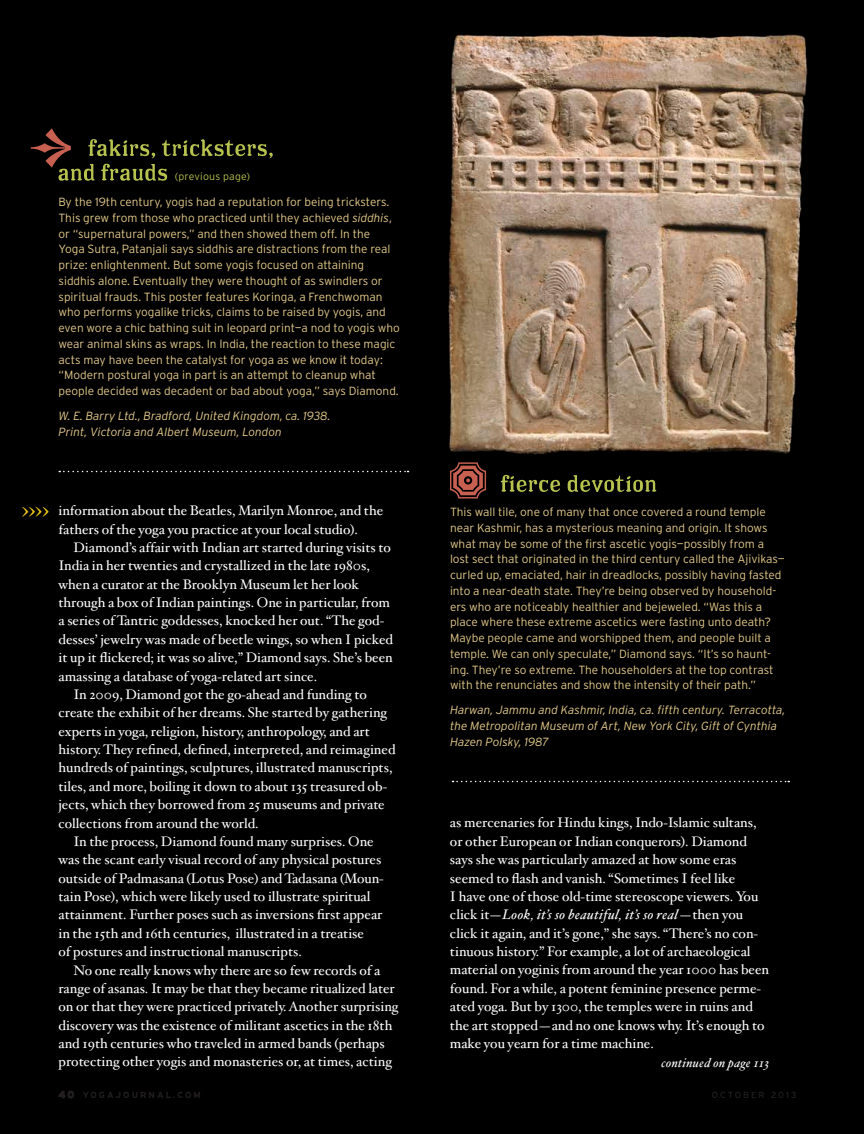
<style>
.page{position:relative;width:864px;height:1134px;background:#fff}
.page>*{position:absolute;margin:0;border:0;box-sizing:border-box;transform-origin:0 0}
.t1{font:700 19.5px "Village";color:#f2ce1d}
.t2{font:13.8px/18.3px "Hoefler Text";color:#fff}
.t3{font:italic 12.75px "Hoefler Text";letter-spacing:.025em;color:#fff}
.t4{font:300 11.85px/15.8px "Interstate";color:#e2c88a}
.t5{font:italic 300 11.85px/15.8px "Interstate";color:#e2c88a}
.t6{font:300 10.5px "Interstate";letter-spacing:.02em;color:#b7c24f}
.t7{font:700 8.85px "Interstate";letter-spacing:.225em;color:#231f20}
.t8{font:8.85px "Interstate";letter-spacing:.225em;color:#231f20}
.s1{font-style:italic}
.s2{font-size:9.75px}
</style>
<div class="page">
<img style="left:0;top:0;width:864px;height:1134px">
<svg style="left:59px;top:471px;width:350px;height:1px"></svg>
<svg style="left:453px;top:781px;width:336px;height:1px"></svg>
<svg style="left:501px;top:475px;width:155px;height:17px"></svg>
<svg style="left:450px;top:462px;width:36px;height:36px"></svg>
<svg style="left:31px;top:128px;width:242px;height:53px"></svg>
<svg style="left:59px;top:1091px;width:15px;height:7px"></svg>
<p class="t6" style="left:175px;top:171px;width:77px">(previous page)</p>
<p class="t4" style="left:58px;top:194px;width:343px">By the 19th century, yogis had a reputation for being tricksters.<br>This grew from those who practiced until they achieved <span class="s1">siddhis</span>, or “supernatural powers,” and then showed them off. In the<br>Yoga Sutra, Patanjali says siddhis are distractions from the real prize: enlightenment. But some yogis focused on attaining siddhis alone. Eventually they were thought of as swindlers or spiritual frauds. This poster features Koringa, a Frenchwoman who performs yogalike tricks, claims to be raised by yogis, and even wore a chic bathing suit in leopard print—a nod to yogis who wear animal skins as wraps. In India, the reaction to these magic acts may have been the catalyst for yoga as we know it today: “Modern postural yoga in part is an attempt to cleanup what people decided was decadent or bad about yoga,” says Diamond.</p>
<p class="t5" style="left:58px;top:408px;width:274px">W. E. Barry Ltd., Bradford, United Kingdom, ca. 1938.<br>Print, Victoria and Albert Museum, London</p>
<h1 class="t1" style="left:22px;top:499px;width:29px">&gt;&gt;&gt;&gt;</h1>
<p class="t2" style="left:58px;top:502px;width:326px">information about the Beatles, Marilyn Monroe, and the fathers of the yoga you practice at your local studio).</p>
<p class="t2" style="left:73px;top:539px;width:319px">Diamond’s affair with Indian art started during visits to</p>
<p class="t2" style="left:58px;top:557px;width:313px">India in her twenties and crystallized in the late 1980s,</p>
<p class="t2" style="left:58px;top:575px;width:302px">when a curator at the Brooklyn Museum let her look</p>
<p class="t2" style="left:58px;top:594px;width:333px">through a box of Indian paintings. One in particular, from</p>
<p class="t2" style="left:58px;top:612px;width:327px">a series of Tantric goddesses, knocked her out. “The god-</p>
<p class="t2" style="left:58px;top:631px;width:336px">desses’ jewelry was made of beetle wings, so when I picked</p>
<p class="t2" style="left:58px;top:649px;width:336px">it up it flickered; it was so alive,” Diamond says. She’s been</p>
<p class="t2" style="left:58px;top:667px;width:260px">amassing a database of yoga-related art since.</p>
<p class="t2" style="left:73px;top:686px;width:295px">In 2009, Diamond got the go-ahead and funding to</p>
<p class="t2" style="left:58px;top:704px;width:330px">create the exhibit of her dreams. She started by gathering</p>
<p class="t2" style="left:58px;top:722px;width:313px">experts in yoga, religion, history, anthropology, and art</p>
<p class="t2" style="left:58px;top:741px;width:339px">history. They refined, defined, interpreted, and reimagined</p>
<p class="t2" style="left:58px;top:759px;width:335px">hundreds of paintings, sculptures, illustrated manuscripts,</p>
<p class="t2" style="left:58px;top:777px;width:330px">tiles, and more, boiling it down to about 135 treasured ob-</p>
<p class="t2" style="left:58px;top:796px;width:328px">jects, which they borrowed from 25 museums and private</p>
<p class="t2" style="left:58px;top:814px;width:202px">collections from around the world.</p>
<p class="t2" style="left:73px;top:833px;width:302px">In the process, Diamond found many surprises. One</p>
<p class="t2" style="left:58px;top:851px;width:324px">was the scant early visual record of any physical postures</p>
<p class="t2" style="left:58px;top:869px;width:327px">outside of Padmasana (Lotus Pose) and Tadasana (Moun-</p>
<p class="t2" style="left:58px;top:888px;width:313px">tain Pose), which were likely used to illustrate spiritual</p>
<p class="t2" style="left:58px;top:906px;width:325px">attainment. Further poses such as inversions first appear</p>
<p class="t2" style="left:58px;top:924px;width:307px">in the 15th and 16th centuries, illustrated in a treatise</p>
<p class="t2" style="left:58px;top:943px;width:245px">of postures and instructional manuscripts.</p>
<p class="t2" style="left:73px;top:961px;width:308px">No one really knows why there are so few records of a</p>
<p class="t2" style="left:58px;top:980px;width:338px">range of asanas. It may be that they became ritualized later</p>
<p class="t2" style="left:58px;top:998px;width:342px">on or that they were practiced privately. Another surprising</p>
<p class="t2" style="left:58px;top:1016px;width:335px">discovery was the existence of militant ascetics in the 18th</p>
<p class="t2" style="left:58px;top:1035px;width:328px">and 19th centuries who traveled in armed bands (perhaps</p>
<p class="t2" style="left:58px;top:1053px;width:335px">protecting other yogis and monasteries or, at times, acting</p>
<p class="t4" style="left:450px;top:504px;width:336px">This wall tile, one of many that once covered a round temple near Kashmir, has a mysterious meaning and origin. It shows what may be some of the first ascetic yogis—possibly from a lost sect that originated in the third century called the Ajivikas— curled up, emaciated, hair in dreadlocks, possibly having fasted into a near-death state. They’re being observed by household&shy;ers who are noticeably healthier and bejeweled. “Was this a place where these extreme ascetics were fasting unto death?<br>Maybe people came and worshipped them, and people built a temple. We can only speculate,” Diamond says. “It’s so haunt&shy;ing. They’re so extreme. The householders at the top contrast with the renunciates and show the intensity of their path.”</p>
<p class="t5" style="left:450px;top:702px;width:337px">Harwan, Jammu and Kashmir, India, ca. fifth century. Terracotta, the Metropolitan Museum of Art, New York City, Gift of Cynthia<br>Hazen Polsky, 1987</p>
<p class="t2" style="left:450px;top:814px;width:321px">as mercenaries for Hindu kings, Indo-Islamic sultans, or other European or Indian conquerors). Diamond says she was particularly amazed at how some eras seemed to flash and vanish. “Sometimes I feel like<br>I have one of those old-time stereoscope viewers. You click it—<span class="s1">Look, it’s so beautiful, it’s so real</span>—then you click it again, and it’s gone,” she says. “There’s no con&shy;tinuous history.” For example, a lot of archaeological material on yoginis from around the year 1000 has been found. For a while, a potent feminine presence perme&shy;ated yoga. But by 1300, the temples were in ruins and the art stopped—and no one knows why. It’s enough to make you yearn for a time machine.</p>
<p class="t3" style="left:661px;top:1054px;width:110px">continued on page 113</p>
<p class="t7" style="left:58px;top:1090px;width:144px"><span class="s2">40</span> YOGAJOURNAL.COM</p>
<p class="t8" style="left:712px;top:1090px;width:86px">OC TO BER 2013</p>
</div>
